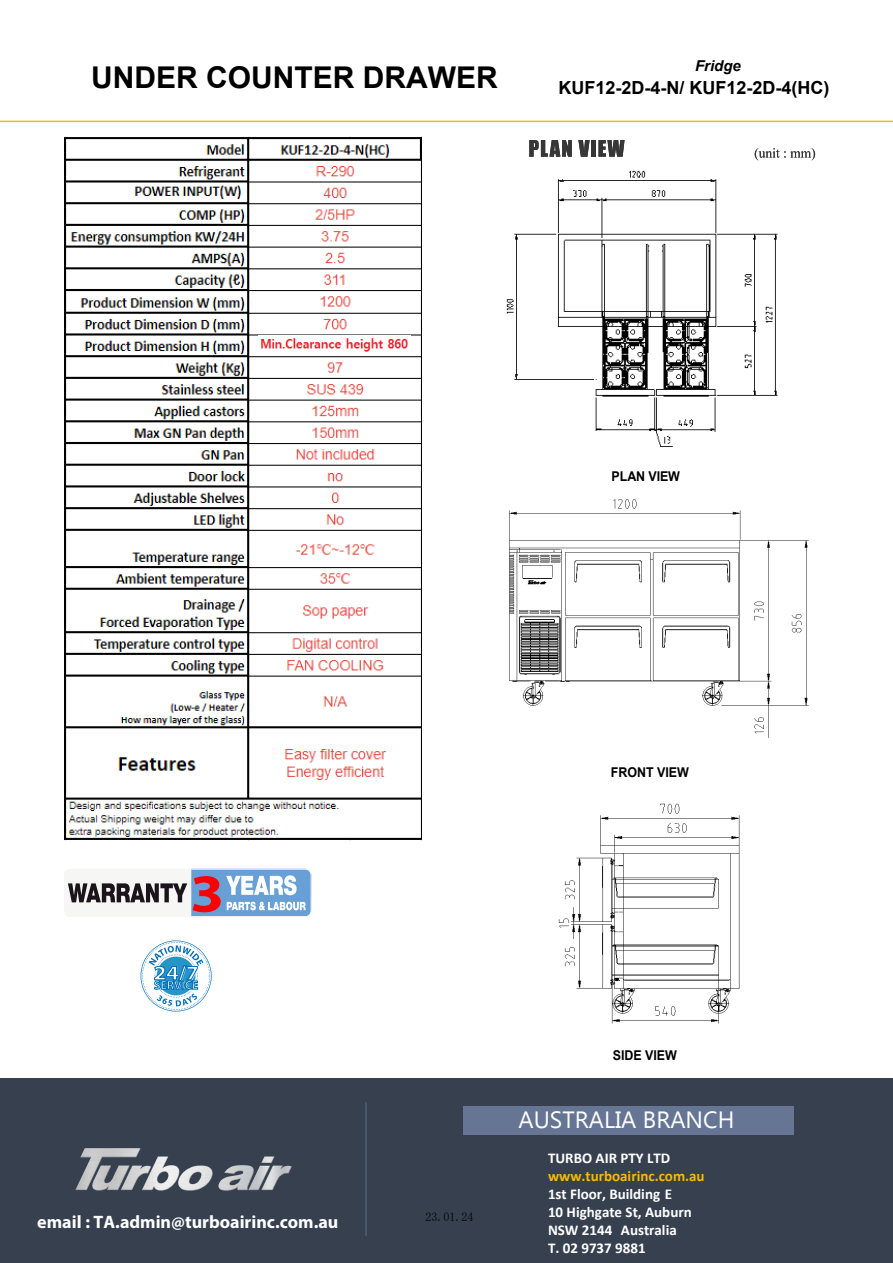
<style>
.page{position:relative;width:893px;height:1263px;background:#fff}
.page>*{position:absolute;margin:0;border:0;box-sizing:border-box;transform-origin:0 0}
.t1{font:700 54px "Myriad Pro";color:#f00;scale:1.13 1}
.t2{font:700 30px "Arial";color:#000}
.t3{font:23.55px "Ebrima";color:#fff}
.t4{font:700 20.4px "Myriad Pro";color:#fff;scale:1.13 1}
.t5{font:700 18px "Myriad Pro";color:#fff}
.t6{font:700 18px "Arial";color:#000}
.t7{font:700 15px/18px "Calibri";color:#fff}
.t8{font:700 15px "Calibri";color:#fbba00}
.t9{font:italic 700 15px "Arial";color:#000}
.t10{font:700 13.5px "Arial";color:#000;scale:.92 1}
.t11{font:700 13.5px "Arial";letter-spacing:-.005em;color:#000;scale:.92 1}
.t12{font:700 12.3px "Myriad Pro";color:#fff}
.t13{font:12px "Sim Sun";color:#000}
.s1{font-style:inherit}
</style>
<div class="page">
<svg style="left:141px;top:940px;width:71px;height:71px"></svg>
<div style="left:0;top:1078px;width:893px;height:185px;background:#36404f"></div>
<hr style="left:0;top:121px;width:893px;height:1px;background:#fbba00">
<img style="left:75px;top:1148px;width:217px;height:43px">
<hr style="left:365px;top:1102px;width:2px;height:134px;background:#505f76">
<div style="left:463px;top:1107px;width:331px;height:28px;background:#657593"></div>
<svg style="left:67px;top:869px;width:245px;height:48px"></svg>
<svg style="left:529px;top:140px;width:43px;height:17px"></svg>
<svg style="left:578px;top:140px;width:12px;height:17px"></svg>
<div style="left:591px;top:140px;width:5px;height:17px;background:#363636"></div>
<svg style="left:598px;top:140px;width:26px;height:17px"></svg>
<svg style="left:755px;top:148px;width:60px;height:12px"></svg>
<img style="left:65px;top:136px;width:357px;height:704px">
<img style="left:506px;top:170px;width:272px;height:277px">
<img style="left:509px;top:499px;width:300px;height:239px">
<img style="left:259px;top:336px;width:151px;height:18px">
<img style="left:558px;top:803px;width:182px;height:221px">
<h2 class="t2" style="left:91px;top:57px;width:408px">UNDER COUNTER DRAWER</h2>
<p class="t9" style="left:695px;top:56px;width:47px"><span class="s1">Fr</span>idge</p>
<p class="t6" style="left:558px;top:75px;width:272px">KUF12-2D-4-N/ KUF12-2D-4(HC)</p>
<p class="t11" style="left:612px;top:467px;width:76px">PLAN VIEW</p>
<h1 class="t1" style="left:190px;top:858px;width:32px">3</h1>
<h3 class="t4" style="left:154px;top:960px;width:42px">24/7</h3>
<p class="t12" style="left:154px;top:977px;width:47px">SERVICE</p>
<p class="t5" style="left:37px;top:1210px;width:303px">email : TA.admin@turboairinc.com.au</p>
<p class="t10" style="left:611px;top:762px;width:86px">FRONT <span class="s1">VIEW</span></p>
<p class="t13" style="left:425px;top:1210px;width:49px">23.01.24</p>
<p class="t10" style="left:613px;top:1046px;width:71px">SIDE <span class="s1">VIEW</span></p>
<h3 class="t3" style="left:519px;top:1102px;width:217px">AUSTRALIA BRANCH</h3>
<p class="t7" style="left:548px;top:1148px;width:124px">TURBO AIR PTY LTD</p>
<p class="t8" style="left:548px;top:1165px;width:158px">www.turboairinc.com.au</p>
<p class="t7" style="left:548px;top:1184px;width:145px">1st Floor, Building E<br>10 Highgate St, Auburn<br>NSW 2144 Australia<br>T. 02 9737 9881</p>
</div>
